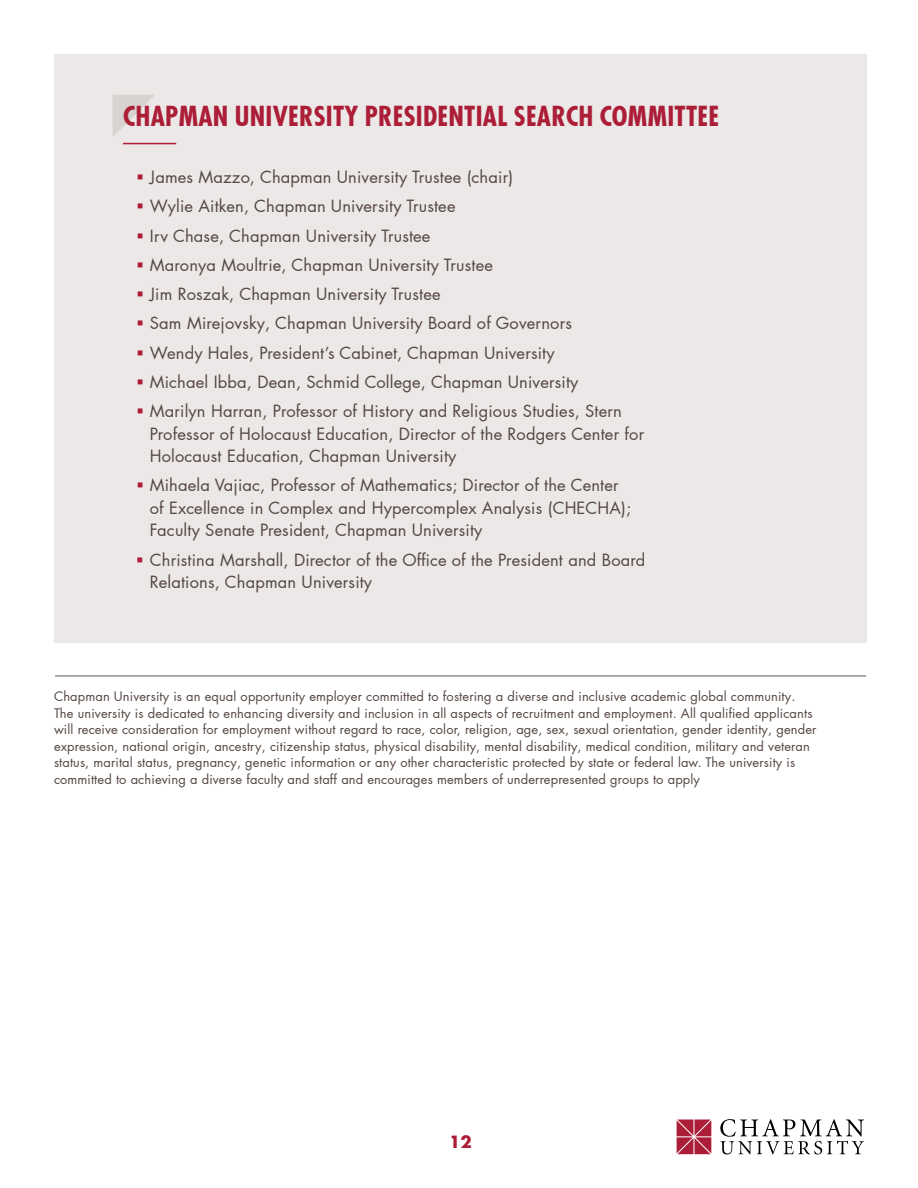
<style>
.page{position:relative;width:918px;height:1188px;background:#fff}
.page>*{position:absolute;margin:0;border:0;box-sizing:border-box;transform-origin:0 0}
.t1{font:700 condensed 27px "Futura LT Pro";letter-spacing:.01em;color:#ac1d37}
.t2{font:16.5px/22.5px "Futura LT Pro";letter-spacing:.01em;color:#554742}
.t3{font:700 16.5px "Futura LT Pro";color:#ac1d37}
.t4{font:12.9px/16.5px "Futura LT Pro";letter-spacing:.01em;color:#554742}
.s1{color:#ac1d37}
</style>
<div class="page">
<svg style="left:720px;top:1119px;width:144px;height:36px"></svg>
<svg style="left:677px;top:1120px;width:34px;height:34px"></svg>
<div style="left:55px;top:54px;width:812px;height:589px;background:#ebe8e7"></div>
<hr style="left:55px;top:676px;width:811px;height:1px;background:#58595b">
<hr style="left:123px;top:143px;width:53px;height:1px;background:#ac1d37">
<svg style="left:112px;top:95px;width:43px;height:42px"></svg>
<h2 class="t1" style="left:123px;top:98px;width:597px">CHAPMAN UNIVERSITY PRESIDENTIAL SEARCH COMMITTEE</h2>
<p class="t2" style="left:136px;top:165px;width:378px"><span class="s1">▪</span> James Mazzo, Chapman University Trustee (chair)</p>
<p class="t2" style="left:136px;top:195px;width:321px"><span class="s1">▪</span> Wylie Aitken, Chapman University Trustee</p>
<p class="t2" style="left:136px;top:224px;width:296px"><span class="s1">▪</span> Irv Chase, Chapman University Trustee</p>
<p class="t2" style="left:136px;top:253px;width:358px"><span class="s1">▪</span> Maronya Moultrie, Chapman University Trustee</p>
<p class="t2" style="left:136px;top:283px;width:306px"><span class="s1">▪</span> Jim Roszak, Chapman University Trustee</p>
<p class="t2" style="left:136px;top:312px;width:437px"><span class="s1">▪</span> Sam Mirejovsky, Chapman University Board of Governors</p>
<p class="t2" style="left:136px;top:341px;width:420px"><span class="s1">▪</span> Wendy Hales, President’s Cabinet, Chapman University</p>
<p class="t2" style="left:136px;top:370px;width:444px"><span class="s1">▪</span> Michael Ibba, Dean, Schmid College, Chapman University</p>
<p class="t2" style="left:150px;top:400px;width:496px;text-indent:-13px"><span class="s1">▪</span> Marilyn Harran, Professor of History and Religious Studies, Stern<br>Professor of Holocaust Education, Director of the Rodgers Center for<br>Holocaust Education, Chapman University</p>
<p class="t2" style="left:150px;top:474px;width:483px;text-indent:-13px"><span class="s1">▪</span> Mihaela Vajiac, Professor of Mathematics; Director of the Center of Excellence in Complex and Hypercomplex Analysis (CHECHA);<br>Faculty Senate President, Chapman University</p>
<p class="t2" style="left:150px;top:548px;width:497px;text-indent:-13px"><span class="s1">▪</span> Christina Marshall, Director of the Office of the President and Board<br>Relations, Chapman University</p>
<p class="t4" style="left:54px;top:688px;width:764px">Chapman University is an equal opportunity employer committed to fostering a diverse and inclusive academic global community.<br>The university is dedicated to enhancing diversity and inclusion in all aspects of recruitment and employment. All qualified applicants will receive consideration for employment without regard to race, color, religion, age, sex, sexual orientation, gender identity, gender expression, national origin, ancestry, citizenship status, physical disability, mental disability, medical condition, military and veteran status, marital status, pregnancy, genetic information or any other characteristic protected by state or federal law. The university is committed to achieving a diverse faculty and staff and encourages members of underrepresented groups to apply</p>
<p class="t3" style="left:449px;top:1129px;width:24px">12</p>
</div>
